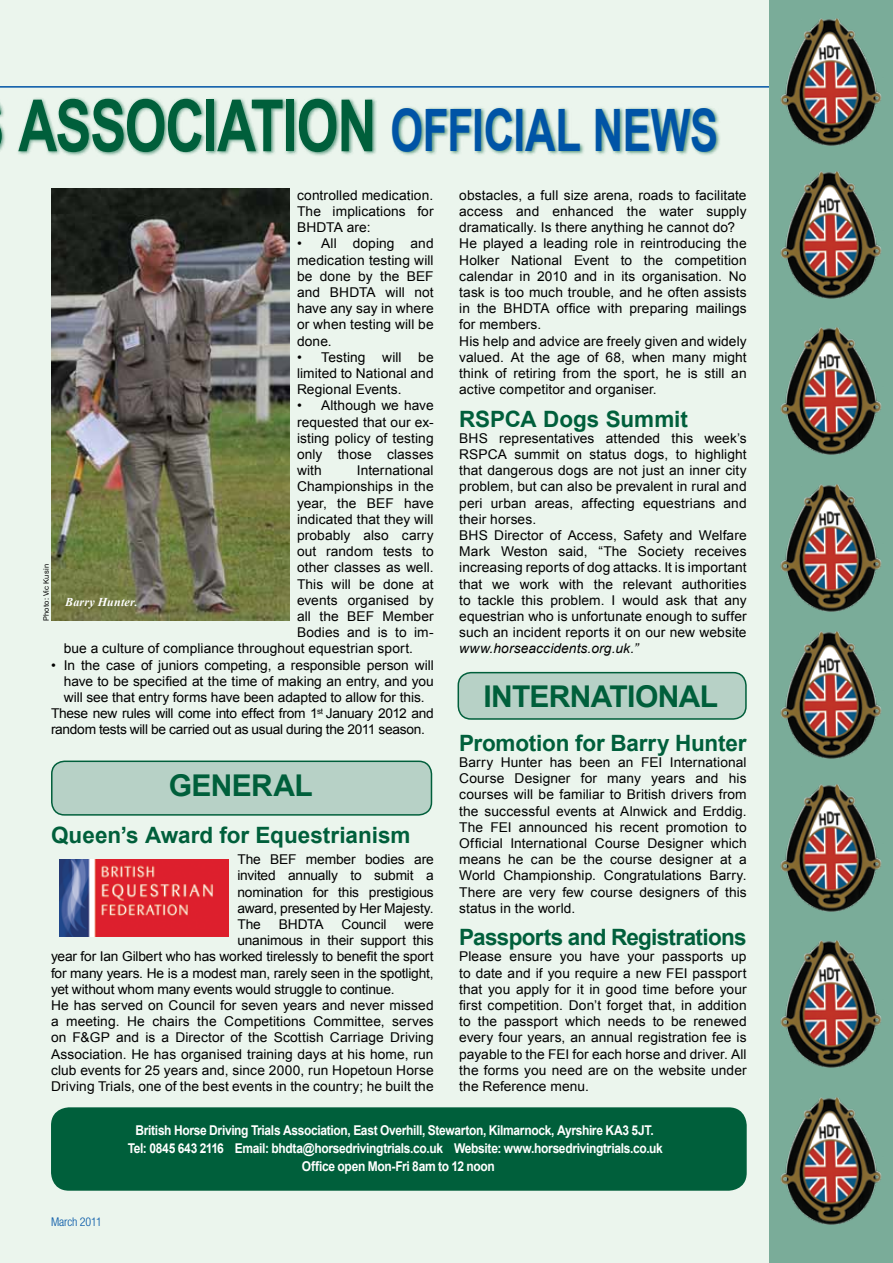
<style>
.page{position:relative;width:893px;height:1263px;background:#ebf5ed}
.page>*{position:absolute;margin:0;border:0;box-sizing:border-box;transform-origin:0 0}
.t1{font:700 72px "Arial";color:#005f3b;scale:.75 1}
.t2{font:700 58.5px "Arial";color:#0054a6;scale:.72 1}
.t3{font:700 30px "Arial";letter-spacing:-.025em;color:#005f3b}
.t4{font:700 22.5px "Arial";letter-spacing:-.01em;color:#005f3b}
.t5{font:700 22.5px "Arial";letter-spacing:-.03em;color:#005f3b}
.t6{font:13.5px/16.2px "Arial";letter-spacing:.005em;color:#000;text-align:justify}
.t7{font:700 13.5px/18px "Arial";letter-spacing:-.025em;color:#fff;text-align:center;scale:.89 1}
.t8{font:13.5px "Arial";letter-spacing:-.015em;color:#000}
.t9{font:13.5px "Arial";letter-spacing:-.025em;color:#000}
.t10{font:italic 13.5px "Arial";letter-spacing:.01em;color:#000}
.t11{font:italic 700 12px "Times New Roman";letter-spacing:.02em;color:#fff}
.t12{font:300 condensed 12px "Helvetica Neue LT Std";letter-spacing:-.01em;color:#0054a6}
.t13{font:7.5px "Helvetica Neue LT Std";letter-spacing:.02em;color:#000}
</style>
<div class="page">
<hr style="left:0;top:86px;width:772px;height:2px;background:#0054a6">
<div style="left:770px;top:0;width:123px;height:1263px;background:#7aac99"></div>
<img style="left:780px;top:18px;width:102px;height:128px">
<img style="left:780px;top:171px;width:102px;height:128px">
<img style="left:780px;top:327px;width:102px;height:128px">
<img style="left:780px;top:484px;width:102px;height:128px">
<img style="left:780px;top:631px;width:102px;height:128px">
<img style="left:780px;top:784px;width:102px;height:128px">
<img style="left:780px;top:940px;width:102px;height:128px">
<img style="left:780px;top:1097px;width:102px;height:128px">
<div style="left:0;top:97px;width:721px;height:60px;background:#005f3b;opacity:.6"></div>
<div style="left:51px;top:1107px;width:696px;height:84px;background:#005f3b;border-radius:18px"></div>
<div style="left:52px;top:761px;width:379px;height:54px;background:#b7d1c6;border-radius:13px"></div>
<div style="left:51px;top:760px;width:381px;height:56px;border:2px solid #005f3b;border-radius:13px"></div>
<div style="left:458px;top:673px;width:288px;height:46px;background:#b7d1c6;border-radius:13px"></div>
<div style="left:458px;top:672px;width:289px;height:48px;border:2px solid #005f3b;border-radius:13px"></div>
<img style="left:51px;top:189px;width:238px;height:432px">
<img style="left:60px;top:860px;width:169px;height:76px">
<h1 class="t1" style="left:18px;top:78px;width:93px">Association</h1>
<h2 class="t2" style="left:390px;top:92px;width:77px">Official</h2>
<h2 class="t2" style="left:593px;top:92px;width:85px">News</h2>
<p class="t6" style="left:297px;top:187px;width:138px">controlled medication.<br>The implications for BHDTA are:</p>
<p class="t6" style="left:297px;top:236px;width:138px">• All doping and medication testing will be done by the BEF and BHDTA will not have any say in where or when testing will be done.</p>
<p class="t6" style="left:297px;top:349px;width:138px">• Testing will be limited to National and Regional Events.</p>
<p class="t6" style="left:297px;top:398px;width:138px">• Although we have requested that our ex&shy;isting policy of testing only those classes with</p>
<p class="t6" style="left:459px;top:187px;width:289px;text-align:left">obstacles, a full size arena, roads to facilitate access and enhanced the water supply dramatically. Is there anything he cannot do?<br>He played a leading role in reintroducing the Holker National Event to the competition calendar in 2010 and in its organisation. No task is too much trouble, and he often assists in the BHDTA office with preparing mailings for members.<br>His help and advice are freely given and widely valued. At the age of 68, when many might think of retiring from the sport, he is still an active competitor and organiser.</p>
<h3 class="t4" style="left:459px;top:404px;width:230px">RSPCA Dogs Summit</h3>
<p class="t6" style="left:459px;top:430px;width:289px;text-align:left">BHS representatives attended this week’s RSPCA summit on status dogs, to highlight that dangerous dogs are not just an inner city problem, but can also be prevalent in rural and peri urban areas, affecting equestrians and their horses.<br>BHS Director of Access, Safety and Welfare Mark Weston said, “The Society receives increasing reports of dog attacks. It is important that we work with the relevant authorities to tackle this problem. I would ask that any equestrian who is unfortunate enough to suffer such an incident reports it on our new website</p>
<p class="t10" style="left:459px;top:640px;width:180px">www.horseaccidents.org.uk.”</p>
<p class="t6" style="left:357px;top:463px;width:78px">International</p>
<p class="t6" style="left:297px;top:479px;width:138px">Championships in the</p>
<p class="t6" style="left:297px;top:495px;width:138px">year, the BEF have</p>
<p class="t6" style="left:297px;top:511px;width:138px">indicated that they will</p>
<p class="t6" style="left:297px;top:527px;width:138px">probably also carry</p>
<p class="t6" style="left:297px;top:544px;width:138px">out random tests to</p>
<p class="t6" style="left:297px;top:560px;width:138px">other classes as well.</p>
<p class="t6" style="left:297px;top:576px;width:138px">This will be done at</p>
<p class="t6" style="left:297px;top:592px;width:138px">events organised by</p>
<p class="t6" style="left:297px;top:608px;width:138px">all the BEF Member</p>
<p class="t6" style="left:297px;top:625px;width:138px">Bodies and is to im-</p>
<p class="t6" style="left:64px;top:641px;width:351px">bue a culture of compliance throughout equestrian sport.</p>
<p class="t6" style="left:51px;top:657px;width:384px">• In the case of juniors competing, a responsible person will</p>
<p class="t6" style="left:64px;top:673px;width:371px">have to be specified at the time of making an entry, and you</p>
<p class="t6" style="left:64px;top:689px;width:362px">will see that entry forms have been adapted to allow for this.</p>
<p class="t9" style="left:51px;top:705px;width:384px">These new rules will come into effect from 1<sup>st</sup> January 2012 and</p>
<p class="t9" style="left:51px;top:721px;width:375px">random tests will be carried out as usual during the 2011 season.</p>
<p class="t13" style="left:42px;top:621px;width:58px;rotate:-90deg">Photo: Vic Kusin</p>
<p class="t11" style="left:65px;top:593px;width:74px">Barry Hunter.</p>
<h3 class="t3" style="left:483px;top:677px;width:236px">INTERNATIONAL</h3>
<h3 class="t4" style="left:459px;top:728px;width:289px">Promotion for Barry Hunter</h3>
<p class="t6" style="left:459px;top:754px;width:289px">Barry Hunter has been an FEI International Course Designer for many years and his courses will be familiar to British drivers from the successful events at Alnwick and Erddig.<br>The FEI announced his recent promotion to Official International Course Designer which means he can be the course designer at a World Championship. Congratulations Barry.<br>There are very few course designers of this status in the world.</p>
<h3 class="t5" style="left:459px;top:922px;width:289px">Passports and Registrations</h3>
<p class="t6" style="left:459px;top:949px;width:289px">Please ensure you have your passports up to date and if you require a new FEI passport that you apply for it in good time before your first competition. Don’t forget that, in addition to the passport which needs to be renewed every four years, an annual registration fee is payable to the FEI for each horse and driver. All the forms you need are on the website under the Reference menu.</p>
<h3 class="t3" style="left:169px;top:766px;width:145px">GENERAL</h3>
<h3 class="t4" style="left:51px;top:821px;width:361px">Queen’s Award for Equestrianism</h3>
<p class="t6" style="left:237px;top:851px;width:198px">The BEF member bodies are invited annually to submit a nomination for this prestigious award, presented by Her Majesty.<br>The</p>
<p class="t6" style="left:279px;top:916px;width:46px">BHDTA</p>
<p class="t8" style="left:342px;top:915px;width:47px">Council</p>
<p class="t6" style="left:404px;top:916px;width:31px">were</p>
<p class="t8" style="left:237px;top:931px;width:198px">unanimous in their support this</p>
<p class="t8" style="left:51px;top:948px;width:384px">year for Ian Gilbert who has worked tirelessly to benefit the sport</p>
<p class="t8" style="left:51px;top:964px;width:384px">for many years. He is a modest man, rarely seen in the spotlight,</p>
<p class="t8" style="left:51px;top:980px;width:345px">yet without whom many events would struggle to continue.</p>
<p class="t6" style="left:51px;top:997px;width:384px">He has served on Council for seven years and never missed</p>
<p class="t6" style="left:51px;top:1013px;width:384px">a meeting. He chairs the Competitions Committee, serves</p>
<p class="t6" style="left:51px;top:1030px;width:384px">on F&amp;GP and is a Director of the Scottish Carriage Driving</p>
<p class="t6" style="left:51px;top:1046px;width:384px">Association. He has organised training days at his home, run</p>
<p class="t6" style="left:51px;top:1062px;width:384px">club events for 25 years and, since 2000, run Hopetoun Horse</p>
<p class="t6" style="left:51px;top:1078px;width:384px">Driving Trials, one of the best events in the country; he built the</p>
<p class="t7" style="left:128px;top:1122px;width:603px">British Horse Driving Trials Association, East Overhill, Stewarton, Kilmarnock, Ayrshire KA3 5JT.<br>Tel: 0845 643 2116 Email: bhdta@horsedrivingtrials.co.uk Website: www.horsedrivingtrials.co.uk<br>Office open Mon-Fri 8am to 12 noon</p>
<p class="t12" style="left:51px;top:1215px;width:52px">March 2011</p>
</div>
